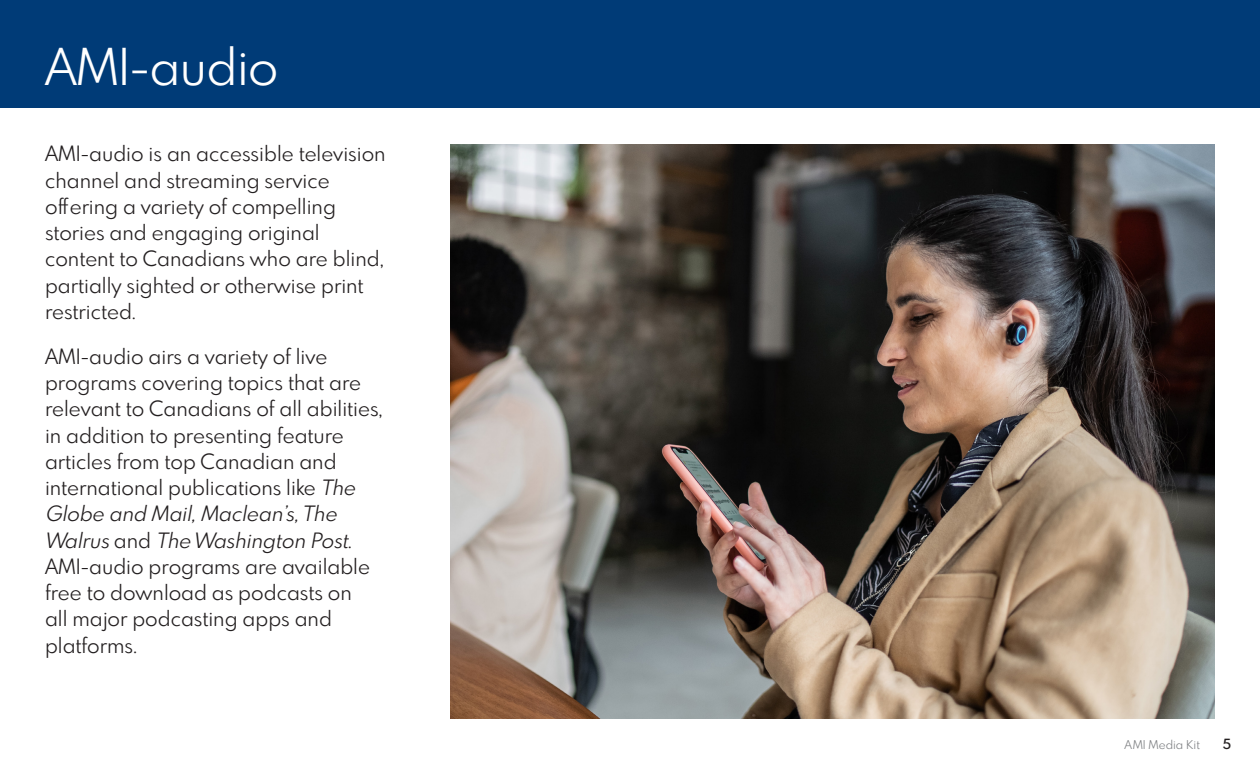
<style>
.page{position:relative;width:1260px;height:765px;background:#fff}
.page>*{position:absolute;margin:0;border:0;box-sizing:border-box;transform-origin:0 0}
.t1{font:49.62px "Spartan MB";letter-spacing:-.01em;color:#fff}
.t2{font:20.62px/26.2px "Spartan MB";color:#231f20}
.t3{font:600 13.75px "Spartan MB";color:#231f20}
.t4{font:11.88px "Spartan MB";color:#808285}
.s1{font-style:italic}
</style>
<div class="page">
<div style="left:0;top:0;width:1260px;height:108px;background:#003b77"></div>
<img style="left:450px;top:144px;width:765px;height:575px">
<p class="t1" style="left:45px;top:33px;width:235px">AMI-audio</p>
<p class="t2" style="left:45px;top:140px;width:342px">AMI-audio is an accessible television channel and streaming service offering a variety of compelling stories and engaging original content to Canadians who are blind, partially sighted or otherwise print restricted.</p>
<p class="t2" style="left:45px;top:343px;width:339px">AMI-audio airs a variety of live programs covering topics that are relevant to Canadians of all abilities, in addition to presenting feature articles from top Canadian and international publications like <span class="s1">The<br>Globe and Mail,Maclean’s,The<br>Walrus</span>a n d <span class="s1">The Washington Post</span>.<br>AMI-audio programs are available free to download as podcasts on<br>all major podcasting apps and platforms.</p>
<p class="t4" style="left:1125px;top:737px;width:77px">AMI Media Kit</p>
<p class="t3" style="left:1223px;top:735px;width:10px">5</p>
</div>
